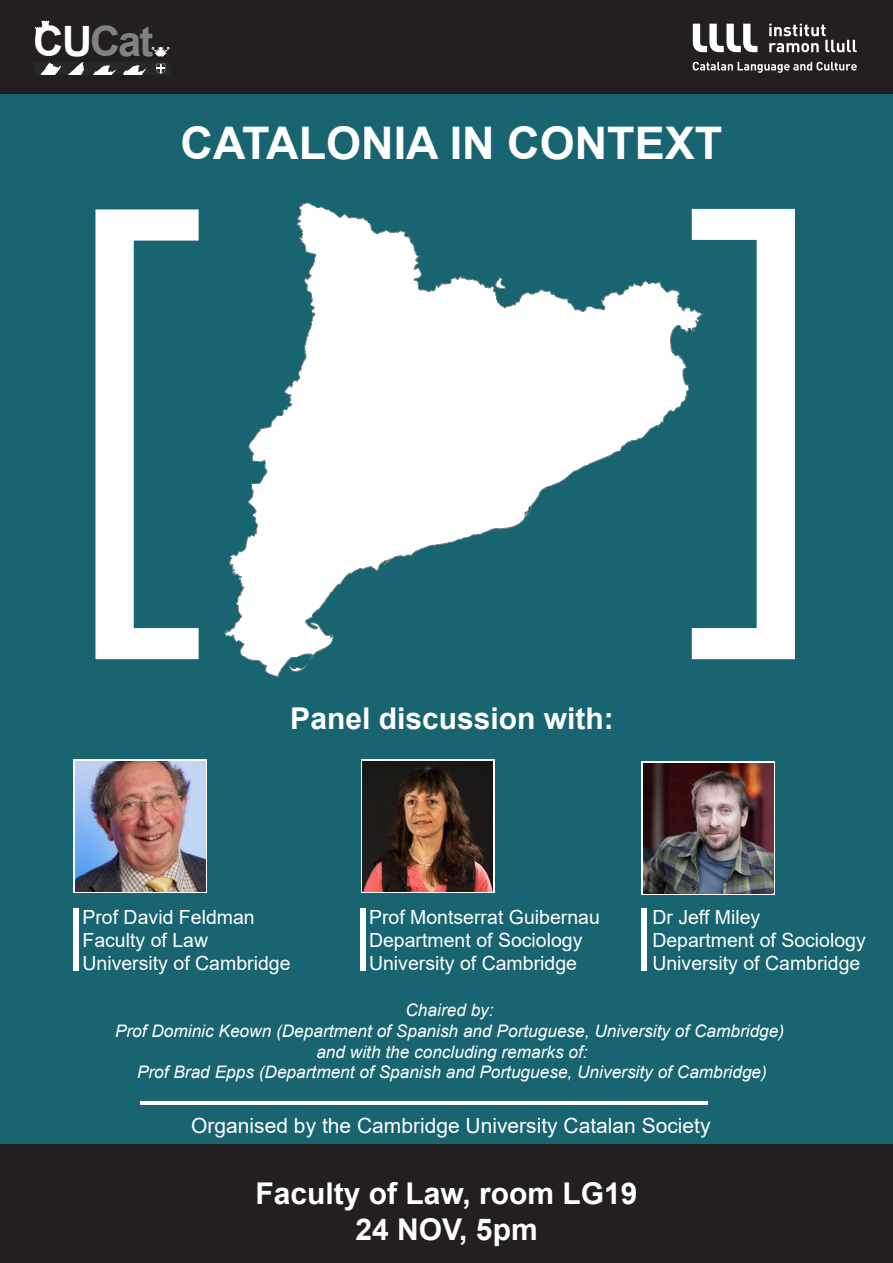
<style>
.page{position:relative;width:893px;height:1263px;background:#186470}
.page>*{position:absolute;margin:0;border:0;box-sizing:border-box;transform-origin:0 0}
.t1{font:564.15px "Myriad Pro";color:#fff}
.t2{font:700 45px "Arial";color:#fff}
.t3{font:700 41.85px "Arial";letter-spacing:-.05em;color:#808285}
.t4{font:700 30px/36px "Arial";color:#fff;text-align:center}
.t5{font:21px "Arial";color:#fff}
.t6{font:19.5px/23.4px "Arial";color:#fff}
.t7{font:italic 17.25px/20.7px "Arial";color:#fff;text-align:center}
.s1{color:#fff}
</style>
<div class="page">
<div style="left:0;top:1145px;width:893px;height:118px;background:#231f20"></div>
<div style="left:0;top:0;width:893px;height:93px;background:#231f20"></div>
<img style="left:224px;top:202px;width:479px;height:476px">
<svg style="left:361px;top:759px;width:134px;height:134px"></svg>
<img style="left:363px;top:761px;width:130px;height:130px">
<svg style="left:641px;top:761px;width:134px;height:134px"></svg>
<img style="left:644px;top:763px;width:129px;height:130px">
<svg style="left:74px;top:759px;width:133px;height:134px"></svg>
<img style="left:76px;top:761px;width:129px;height:130px">
<div style="left:74px;top:908px;width:5px;height:62px;background:#fff"></div>
<div style="left:361px;top:908px;width:5px;height:62px;background:#fff"></div>
<div style="left:641px;top:908px;width:6px;height:62px;background:#fff"></div>
<hr style="left:140px;top:1102px;width:568px;height:3px;background:#fff">
<div style="left:34px;top:62px;width:136px;height:13px;background:#262727"></div>
<svg style="left:35px;top:21px;width:14px;height:23px"></svg>
<svg style="left:152px;top:47px;width:18px;height:9px"></svg>
<svg style="left:156px;top:64px;width:9px;height:10px"></svg>
<svg style="left:123px;top:64px;width:23px;height:11px"></svg>
<svg style="left:93px;top:65px;width:23px;height:10px"></svg>
<svg style="left:68px;top:62px;width:16px;height:13px"></svg>
<svg style="left:40px;top:63px;width:21px;height:12px"></svg>
<svg style="left:769px;top:24px;width:88px;height:28px"></svg>
<svg style="left:693px;top:24px;width:64px;height:28px"></svg>
<svg style="left:693px;top:62px;width:164px;height:11px"></svg>
<h3 class="t3" style="left:34px;top:12px;width:121px"><span class="s1">CU</span>Cat</h3>
<h2 class="t2" style="left:180px;top:111px;width:543px">CATALONIA IN CONTEXT</h2>
<h1 class="t1" style="left:49px;top:59px;width:794px">[ ]</h1>
<h3 class="t4" style="left:290px;top:701px;width:325px">Panel discussion with:</h3>
<p class="t6" style="left:82px;top:905px;width:210px">Prof David Feldman<br>Faculty of Law<br>University of Cambridge</p>
<p class="t6" style="left:369px;top:905px;width:232px">Prof Montserrat Guibernau<br>Department of Sociology<br>University of Cambridge</p>
<p class="t6" style="left:652px;top:905px;width:215px">Dr Jeff Miley<br>Department of Sociology<br>University of Cambridge</p>
<p class="t7" style="left:115px;top:1000px;width:671px">Chaired by:<br>Prof Dominic Keown (Department of Spanish and Portuguese, University of Cambridge) and with the concluding remarks of:<br>Prof Brad Epps (Department of Spanish and Portuguese, University of Cambridge)</p>
<p class="t5" style="left:191px;top:1111px;width:521px">Organised by the Cambridge University Catalan Society</p>
<h3 class="t4" style="left:255px;top:1175px;width:384px">Faculty of Law, room LG19<br>24 NOV, 5pm</h3>
</div>
